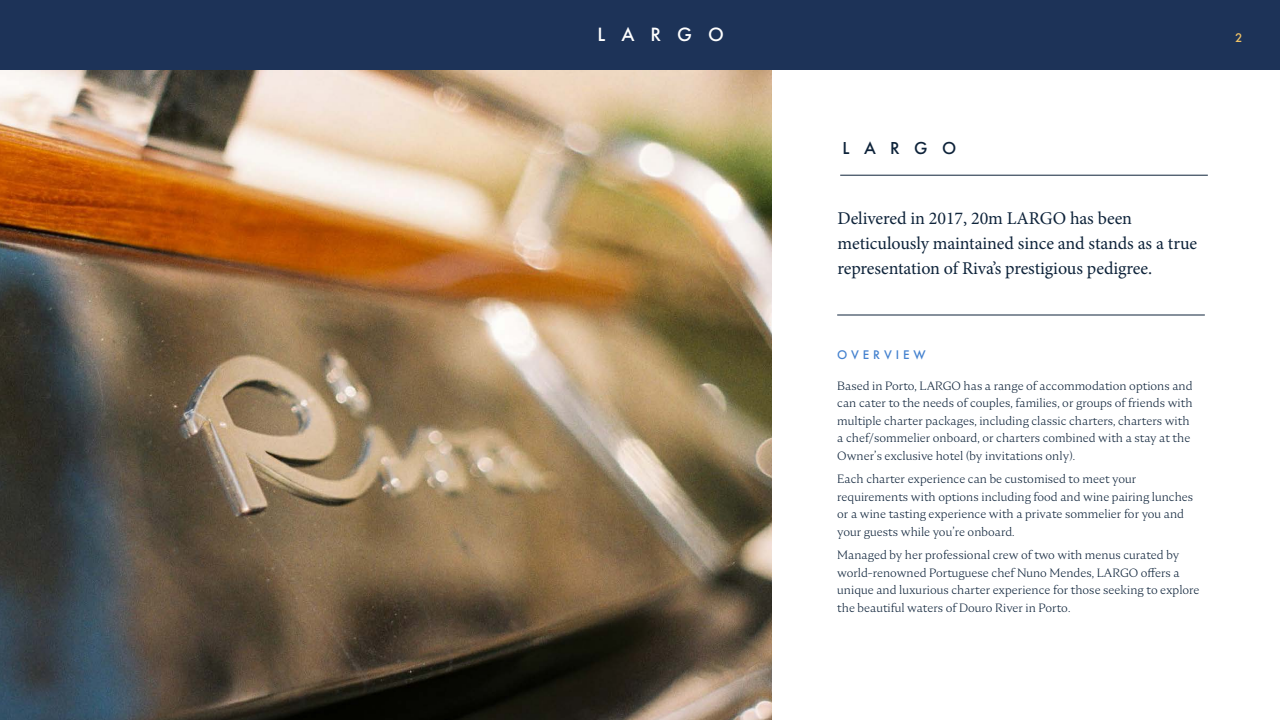
<style>
.page{position:relative;width:1280px;height:720px;background:#fff}
.page>*{position:absolute;margin:0;border:0;box-sizing:border-box;transform-origin:0 0}
.t1{font:500 20px "Futura PT";letter-spacing:.8em;color:#fff}
.t2{font:18px/25px "Minion Pro";letter-spacing:-.005em;color:#0e233a}
.t3{font:500 18px "Futura PT";letter-spacing:.8em;color:#0e233a}
.t4{font:500 13px "Futura PT";letter-spacing:.3em;color:#4582cf}
.t5{font:500 13px "Futura PT";color:#f0c266}
.t6{font:300 12px/17.5px "Nocturne Serif";color:#0e233a}
</style>
<div class="page">
<div style="left:0;top:0;width:1280px;height:70px;background:#1d3358"></div>
<img style="left:0;top:70px;width:772px;height:650px">
<hr style="left:840px;top:175px;width:368px;height:1px;background:#0e233a">
<hr style="left:837px;top:315px;width:368px;height:1px;background:#0e233a">
<h1 class="t1" style="left:597px;top:22px;width:128px">LARGO</h1>
<p class="t5" style="left:1235px;top:30px;width:9px">2</p>
<h2 class="t3" style="left:842px;top:137px;width:115px">LARGO</h2>
<h2 class="t2" style="left:838px;top:206px;width:361px">Delivered in 2017, 20m LARGO has been meticulously maintained since and stands as a true representation of Riva’s prestigious pedigree.</h2>
<p class="t4" style="left:837px;top:346px;width:90px">OVERVIEW</p>
<p class="t6" style="left:837px;top:377px;width:357px">Based in Porto, LARGO has a range of accommodation options and can cater to the needs of couples, families, or groups of friends with multiple charter packages, including classic charters, charters with a chef/sommelier onboard, or charters combined with a stay at the Owner’s exclusive hotel (by invitations only).</p>
<p class="t6" style="left:837px;top:471px;width:357px">Each charter experience can be customised to meet your requirements with options including food and wine pairing lunches or a wine tasting experience with a private sommelier for you and your guests while you’re onboard.</p>
<p class="t6" style="left:837px;top:547px;width:364px">Managed by her professional crew of two with menus curated by world-renowned Portuguese chef Nuno Mendes, LARGO offers a unique and luxurious charter experience for those seeking to explore the beautiful waters of Douro River in Porto.</p>
</div>
